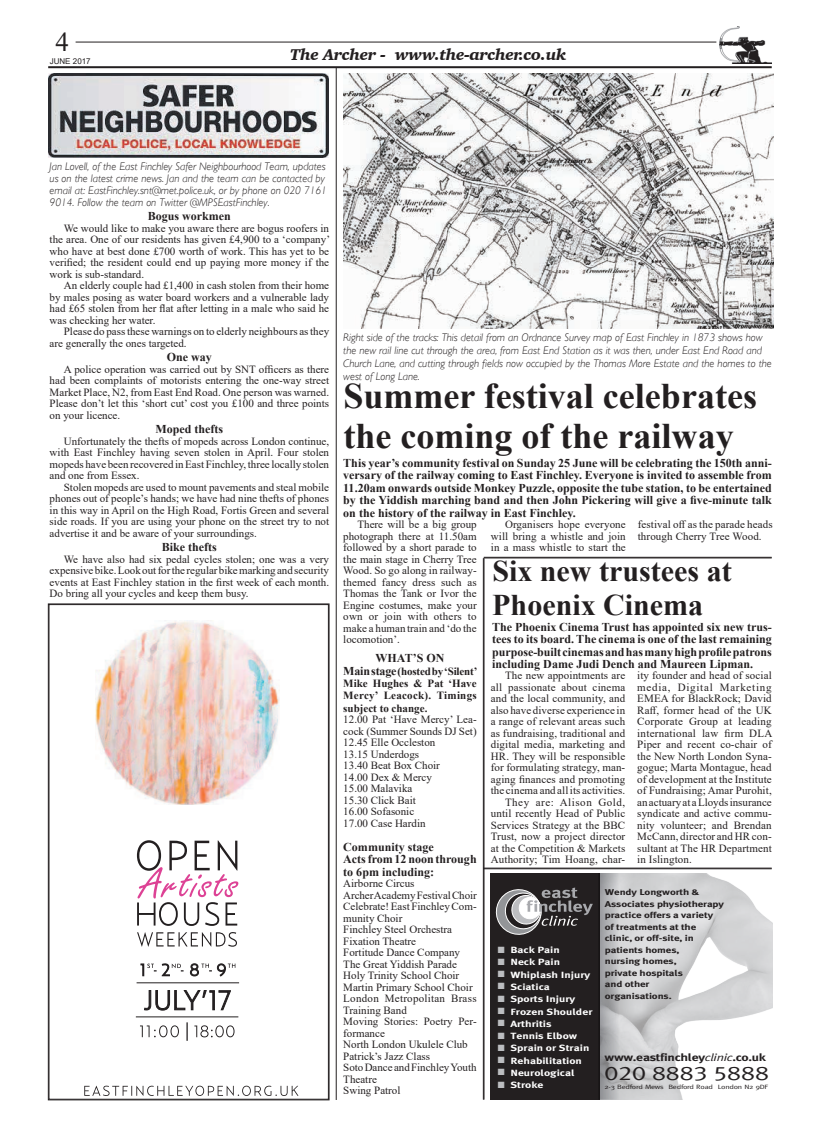
<style>
.page{position:relative;width:820px;height:1134px;background:#fff}
.page>*{position:absolute;margin:0;border:0;box-sizing:border-box;transform-origin:0 0}
.t1{font:700 36px/40.2px "Times New Roman";color:#231f20}
.t2{font:700 30px/34px "Times New Roman";color:#231f20}
.t3{font:27px "Times New Roman";color:#231f20}
.t4{font:20px "Futura";color:#231f20}
.t5{font:19.8px "Meta Plus Normal Caps";color:#231f20;scale:1.31 1}
.t6{font:italic 900 16px "Charter";letter-spacing:-.02em;color:#231f20}
.t7{font:15px "Futura";color:#231f20}
.t8{font:700 12px/12.5px "Times New Roman";color:#231f20;text-align:justify}
.t9{font:11px/11.5px "Times New Roman";color:#231f20;text-align:justify}
.t10{font:italic 300 11px/12px "Gill Sans";color:#231f20}
.t11{font:700 11px/12.2px "Times New Roman";color:#231f20;text-align:justify}
.t12{font:700 10.5px "Meta Plus";letter-spacing:-.02em;color:#231f20;scale:1.3 1}
.t13{font:700 9px "Meta Plus";color:#fff;scale:1.3 1}
.t14{font:700 8.5px/11.5px "Meta Plus";letter-spacing:-.01em;color:#231f20;scale:1.3 1}
.t15{font:8px "Arial";color:#231f20}
.t16{font:6.2px "Meta";letter-spacing:-.03em;color:#231f20;scale:1.3 1}
.s1{font-style:inherit}
.s2{font-size:12px}
.s3{color:#bcbdc0}
.s4{font-family:"Meta Plus Normal";font-weight:400;font-style:italic}
</style>
<div class="page">
<hr style="left:76px;top:42px;width:640px;height:1px;background:#231f20">
<hr style="left:48px;top:66px;width:723px;height:2px;background:#231f20">
<img style="left:618px;top:873px;width:154px;height:226px">
<div style="left:489px;top:873px;width:110px;height:226px;background:#231f20"></div>
<svg style="left:599px;top:873px;width:19px;height:226px;background:#a4a5a7"></svg>
<svg style="left:495px;top:887px;width:97px;height:48px"></svg>
<img style="left:719px;top:26px;width:52px;height:38px">
<hr style="left:483px;top:868px;width:288px;height:1px;background:#231f20">
<img style="left:49px;top:73px;width:279px;height:84px">
<hr style="left:483px;top:558px;width:1px;height:542px;background:#231f20">
<svg style="left:48px;top:604px;width:281px;height:496px"></svg>
<img style="left:343px;top:73px;width:430px;height:256px">
<hr style="left:483px;top:557px;width:288px;height:1px;background:#231f20">
<hr style="left:483px;top:558px;width:288px;height:1px;background:#231f20">
<hr style="left:335px;top:68px;width:1px;height:1032px;background:#231f20">
<h3 class="t3" style="left:56px;top:23px;width:15px">4</h3>
<p class="t15" style="left:50px;top:55px;width:42px">JUNE 2017</p>
<h3 class="t6" style="left:290px;top:44px;width:277px">The Archer <span class="s1">-</span> www.the-archer.co.uk</h3>
<p class="t10" style="left:50px;top:160px;width:279px">Jan Lovell, of the East Finchley Safer Neighbourhood Team, updates us on the latest crime news. Jan and the team can be contacted by email at: EastFinchley.snt@met.police.uk, or by phone on 020 7161<br>9014. Follow the team on Twitter @MPSEastFinchley.</p>
<p class="t8" style="left:148px;top:210px;width:85px">Bogus workmen</p>
<p class="t9" style="left:50px;top:222px;width:282px;text-indent:14px">We would like to make you aware there are bogus roofers in the area. One of our residents has given £4,900 to a ‘company’ who have at best done £700 worth of work. This has yet to be verified; the resident could end up paying more money if the work is sub-standard.</p>
<p class="t9" style="left:50px;top:279px;width:281px;text-indent:14px">An elderly couple had £1,400 in cash stolen from their home by males posing as water board workers and a vulnerable lady had £65 stolen from her flat after letting in a male who said he was checking her water.</p>
<p class="t9" style="left:50px;top:325px;width:281px;text-indent:14px">Please do pass these warnings on to elderly neighbours as they are generally the ones targeted.</p>
<p class="t8" style="left:167px;top:351px;width:46px">One way</p>
<p class="t9" style="left:50px;top:363px;width:281px;text-indent:14px">A police operation was carried out by SNT officers as there had been complaints of motorists entering the one-way street Market Place, N2, from East End Road. One person was warned.<br>Please don’t let this ‘short cut’ cost you £100 and three points on your licence.</p>
<p class="t8" style="left:155px;top:422px;width:69px">Moped thefts</p>
<p class="t9" style="left:50px;top:435px;width:281px;text-indent:14px">Unfortunately the thefts of mopeds across London continue, with East Finchley having seven stolen in April. Four stolen mopeds have been recovered in East Finchley, three locally stolen and one from Essex.</p>
<p class="t9" style="left:50px;top:481px;width:281px;text-indent:14px">Stolen mopeds are used to mount pavements and steal mobile phones out of people’s hands; we have had nine thefts of phones in this way in April on the High Road, Fortis Green and several side roads. If you are using your phone on the street try to not advertise it and be aware of your surroundings.</p>
<p class="t8" style="left:162px;top:540px;width:56px">Bike thefts</p>
<p class="t9" style="left:50px;top:553px;width:281px;text-indent:14px">We have also had six pedal cycles stolen; one was a very expensive bike. Look out for the regular bike marking and security events at East Finchley station in the first week of each month.<br>Do bring all your cycles and keep them busy.</p>
<p class="t10" style="left:343px;top:331px;width:430px;line-height:13px">Right side of the tracks: This detail from an Ordnance Survey map of East Finchley in 1873 shows how the new rail line cut through the area, from East End Station as it was then, under East End Road and Church Lane, and cutting through fields now occupied by the Thomas More Estate and the homes to the west of Long Lane.</p>
<h1 class="t1" style="left:343px;top:375px;width:415px">Summer festival celebrates the coming of the railway</h1>
<p class="t8" style="left:343px;top:456px;width:430px">This year’s community festival on Sunday 25 June will be celebrating the 150th anni&shy;versary of the railway coming to East Finchley. Everyone is invited to assemble from 11.20am onwards outside Monkey Puzzle, opposite the tube station, to be entertained by the Yiddish marching band and then John Pickering will give a five-minute talk on the history of the railway in East Finchley.</p>
<p class="t9" style="left:343px;top:518px;width:135px;text-indent:14px">There will be a big group photograph there at 11.50am followed by a short parade to the main stage in Cherry Tree Wood. So go along in railway&shy;themed fancy dress such as Thomas the Tank or Ivor the Engine costumes, make your own or join with others to make a human train and ‘do the locomotion’.</p>
<p class="t9" style="left:490px;top:518px;width:136px;text-indent:14px">Organisers hope everyone will bring a whistle and join in a mass whistle to start the</p>
<p class="t9" style="left:637px;top:518px;width:136px">festival off as the parade heads through Cherry Tree Wood.</p>
<h2 class="t2" style="left:492px;top:553px;width:241px">Six new trustees at<br>Phoenix Cinema</h2>
<p class="t8" style="left:492px;top:620px;width:281px">The Phoenix Cinema Trust has appointed six new trus&shy;tees to its board. The cinema is one of the last remaining purpose-built cinemas and has many high profile patrons including Dame Judi Dench and Maureen Lipman.</p>
<h3 class="t4" style="left:374px;top:640px;width:237px">East Finchley Clinic - Advert</h3>
<h3 class="t7" style="left:374px;top:673px;width:330px">ARTWORK APPROVAL - 2 COL w100mm x h80mm</h3>
<p class="t8" style="left:375px;top:651px;width:70px">WHAT’S ON</p>
<p class="t11" style="left:343px;top:665px;width:135px"><span class="s2">Main stage</span> (hosted by ‘Silent’ Mike Hughes &amp; Pat ‘Have Mercy’ Leacock). Timings subject to change.</p>
<p class="t9" style="left:343px;top:713px;width:135px;text-align:left">12.00 Pat ‘Have Mercy’ Lea&shy;cock (Summer Sounds DJ Set)<br>12.45 Elle Occleston<br>13.15 Underdogs<br>13.40 Beat Box Choir<br>14.00 Dex &amp; Mercy<br>15.00 Malavika<br>15.30 Click Bait<br>16.00 Sofasonic<br>17.00 Case Hardin</p>
<p class="t8" style="left:343px;top:840px;width:135px;text-align:left">Community stage<br>Acts from 12 noon through to 6pm including:</p>
<p class="t9" style="left:343px;top:877px;width:135px;text-align:left">Airborne Circus<br>Archer Academy Festival Choir<br>Celebrate! East Finchley Com&shy;munity Choir<br>Finchley Steel Orchestra<br>Fixation Theatre<br>Fortitude Dance Company<br>The Great Yiddish Parade<br>Holy Trinity School Choir<br>Martin Primary School Choir<br>London Metropolitan Brass<br>Training Band<br>Moving Stories: Poetry Per&shy;formance<br>North London Ukulele Club<br>Patrick’s Jazz Class<br>Soto Dance and Finchley Youth<br>Theatre<br>Swing Patrol</p>
<p class="t9" style="left:490px;top:669px;width:136px;text-align:right">The new appointments are<br>all passionate about cinema and the local community, and also have diverse experience in a range of relevant areas such as fundraising, traditional and digital media, marketing and<br>HR. They will be responsible for formulating strategy, man&shy;aging finances and promoting the cinema and all its activities.<br>They are: Alison Gold, until recently Head of Public<br>Services Strategy at the BBC<br>Trust, now a project director at the Competition &amp; Markets<br>Authority; Tim Hoang, char-</p>
<p class="t9" style="left:637px;top:669px;width:136px">ity founder and head of social media, Digital Marketing EMEA for BlackRock; David Raff, former head of the UK Corporate Group at leading international law firm DLA Piper and recent co-chair of the New North London Syna&shy;gogue; Marta Montague, head of development at the Institute of Fundraising; Amar Purohit, an actuary at a Lloyds insurance syndicate and active commu&shy;nity volunteer; and Brendan McCann, director and HR con&shy;sultant at The HR Department in Islington.</p>
<p class="t14" style="left:604px;top:887px;width:93px">Wendy Longworth &amp;<br>Associates physiotherapy practice offers a variety of treatments at the clinic, or off-site, in patients homes,<br>nursing homes,<br>private hospitals<br>and other<br>organisations.</p>
<p class="t13" style="left:497px;top:945px;width:49px"><span class="s3">■</span> Back Pain</p>
<p class="t13" style="left:497px;top:957px;width:50px"><span class="s3">■</span> Neck Pain</p>
<p class="t13" style="left:497px;top:969px;width:73px"><span class="s3">■</span> Whiplash Injury</p>
<p class="t13" style="left:497px;top:982px;width:42px"><span class="s3">■</span> Sciatica</p>
<p class="t13" style="left:497px;top:994px;width:61px"><span class="s3">■</span> Sports Injury</p>
<p class="t13" style="left:497px;top:1006px;width:74px"><span class="s3">■</span> Frozen Shoulder</p>
<p class="t13" style="left:497px;top:1018px;width:43px"><span class="s3">■</span> Arthritis</p>
<p class="t13" style="left:497px;top:1031px;width:63px"><span class="s3">■</span> Tennis Elbow</p>
<p class="t13" style="left:497px;top:1043px;width:72px"><span class="s3">■</span> Sprain or Strain</p>
<p class="t13" style="left:497px;top:1055px;width:66px"><span class="s3">■</span> Rehabilitation</p>
<p class="t13" style="left:497px;top:1068px;width:61px"><span class="s3">■</span> Neurological</p>
<p class="t13" style="left:497px;top:1080px;width:37px"><span class="s3">■</span> Stroke</p>
<p class="t12" style="left:604px;top:1051px;width:126px">www.eastfinchley<span class="s4">clinic</span>.co.uk</p>
<h3 class="t5" style="left:604px;top:1061px;width:127px">020 8883 5888</h3>
<p class="t16" style="left:604px;top:1083px;width:127px">2-3 Bedford Mews Bedford Road London N2 9DF</p>
</div>
